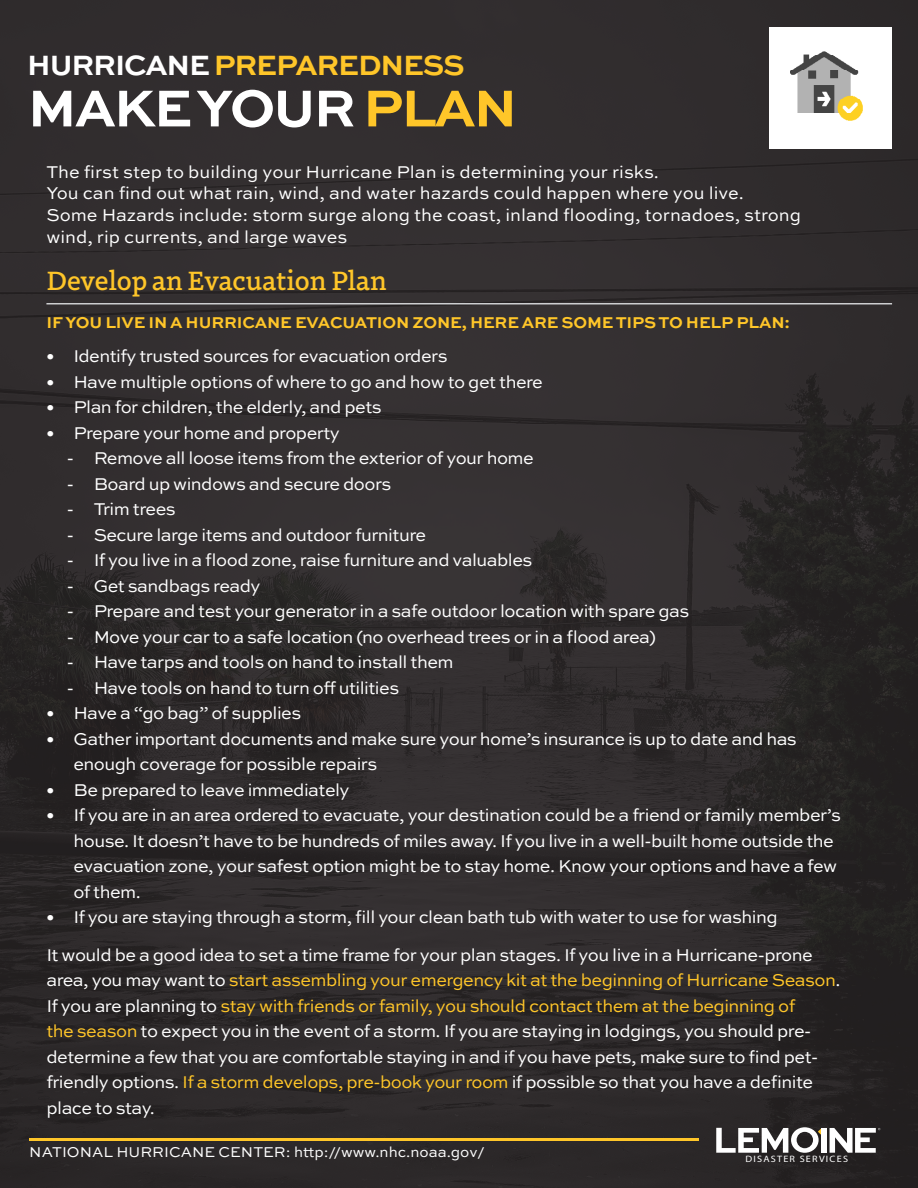
<style>
.page{position:relative;width:918px;height:1188px;background:#fff}
.page>*{position:absolute;margin:0;border:0;box-sizing:border-box;transform-origin:0 0}
.t1{font:700 54.6px "Sweet Sans Pro";letter-spacing:-.04em;color:#fff}
.t2{font:700 29.4px "Sweet Sans Pro";letter-spacing:-.04em;color:#ffc629}
.t3{font:500 27px "Dovetail MVB";color:#ffc629}
.t4{font:18px/25.5px "Sweet Sans Pro";letter-spacing:-.03em;color:#fff}
.t5{font:18px/21.6px "Sweet Sans Pro";color:#fff}
.t6{font:700 16.5px "Sweet Sans Pro";letter-spacing:-.01em;color:#ffc629}
.t7{font:15px "Sweet Sans Pro";color:#fff}
.t8{font:9.3px "Myriad Pro";letter-spacing:.12em;color:#fff;scale:1.1 1}
.s1{color:#fff}
.s2{color:#ffc629}
</style>
<div class="page">
<div style="left:0;top:0;width:918px;height:1188px;background:linear-gradient(to right,#312d2e,#2d292a)"></div>
<img style="left:769px;top:27px;width:122px;height:122px">
<hr style="left:46px;top:303px;width:846px;height:1px;background:#cdced0">
<svg style="left:830px;top:1128px;width:50px;height:25px"></svg>
<svg style="left:716px;top:1127px;width:106px;height:26px"></svg>
<div style="left:822px;top:1128px;width:5px;height:25px;background:#fff"></div>
<hr style="left:29px;top:1139px;width:670px;height:2px;background:#ffc629">
<p class="t2" style="left:27px;top:42px;width:439px"><span class="s1">HURRICANE</span> PREPAREDNESS</p>
<p class="t1" style="left:28px;top:67px;width:491px">MAKE YOUR <span class="s2">PLAN</span></p>
<p class="t5" style="left:46px;top:160px;width:614px">The first step to building your Hurricane Plan is determining your risks.</p>
<p class="t5" style="left:46px;top:182px;width:699px">You can find out what rain, wind, and water hazards could happen where you live.</p>
<p class="t5" style="left:46px;top:204px;width:756px">Some Hazards include: storm surge along the coast, inland flooding, tornadoes, strong wind, rip currents, and large waves</p>
<p class="t3" style="left:46px;top:261px;width:342px">Develop an Evacuation Plan</p>
<p class="t6" style="left:47px;top:309px;width:745px">IF YOU LIVE IN A HURRICANE EVACUATION ZONE, HERE ARE SOME TIPS TO HELP PLAN:</p>
<p class="t4" style="left:46px;top:343px;width:403px">• Identify trusted sources for evacuation orders</p>
<p class="t4" style="left:46px;top:368px;width:498px">• Have multiple options of where to go and how to get there</p>
<p class="t4" style="left:46px;top:394px;width:337px">• Plan for children, the elderly, and pets</p>
<p class="t4" style="left:46px;top:419px;width:295px">• Prepare your home and property</p>
<p class="t4" style="left:67px;top:445px;width:469px">- Remove all loose items from the exterior of your home</p>
<p class="t4" style="left:67px;top:470px;width:326px">- Board up windows and secure doors</p>
<p class="t4" style="left:67px;top:496px;width:111px">- Trim trees</p>
<p class="t4" style="left:67px;top:521px;width:361px">- Secure large items and outdoor furniture</p>
<p class="t4" style="left:67px;top:547px;width:467px">- If you live in a flood zone, raise furniture and valuables</p>
<p class="t4" style="left:67px;top:572px;width:195px">- Get sandbags ready</p>
<p class="t4" style="left:67px;top:598px;width:624px">- Prepare and test your generator in a safe outdoor location with spare gas</p>
<p class="t4" style="left:67px;top:623px;width:591px">- Move your car to a safe location (no overhead trees or in a flood area)</p>
<p class="t4" style="left:67px;top:649px;width:389px">- Have tarps and tools on hand to install them</p>
<p class="t4" style="left:67px;top:674px;width:334px">- Have tools on hand to turn off utilities</p>
<p class="t4" style="left:46px;top:700px;width:256px">• Have a “go bag” of supplies</p>
<p class="t4" style="left:73px;top:725px;width:725px;text-indent:-27px">• Gather important documents and make sure your home’s insurance is up to date and has enough coverage for possible repairs</p>
<p class="t4" style="left:46px;top:776px;width:305px">• Be prepared to leave immediately</p>
<p class="t4" style="left:73px;top:802px;width:769px;text-indent:-27px">• If you are in an area ordered to evacuate, your destination could be a friend or family member’s house. It doesn’t have to be hundreds of miles away. If you live in a well-built home outside the evacuation zone, your safest option might be to stay home. Know your options and have a few of them.</p>
<p class="t4" style="left:46px;top:904px;width:733px">• If you are staying through a storm, fill your clean bath tub with water to use for washing</p>
<p class="t4" style="left:46px;top:941px;width:796px">It would be a good idea to set a time frame for your plan stages. If you live in a Hurricane-prone area, you may want to <span class="s2">start assembling your emergency kit at the beginning of Hurricane Season</span>.<br>If you are planning to <span class="s2">stay with friends or family, you should contact them at the beginning of<br>the season</span> to expect you in the event of a storm. If you are staying in lodgings, you should pre&shy;determine a few that you are comfortable staying in and if you have pets, make sure to find pet&shy;friendly options. <span class="s2">If a storm develops, pre-book your room</span> if possible so that you have a definite place to stay.</p>
<p class="t7" style="left:29px;top:1141px;width:457px">NATIONAL HURRICANE CENTER: http://www.nhc.noaa.gov/</p>
<p class="t8" style="left:745px;top:1153px;width:95px">DISASTER SERVICES</p>
</div>
